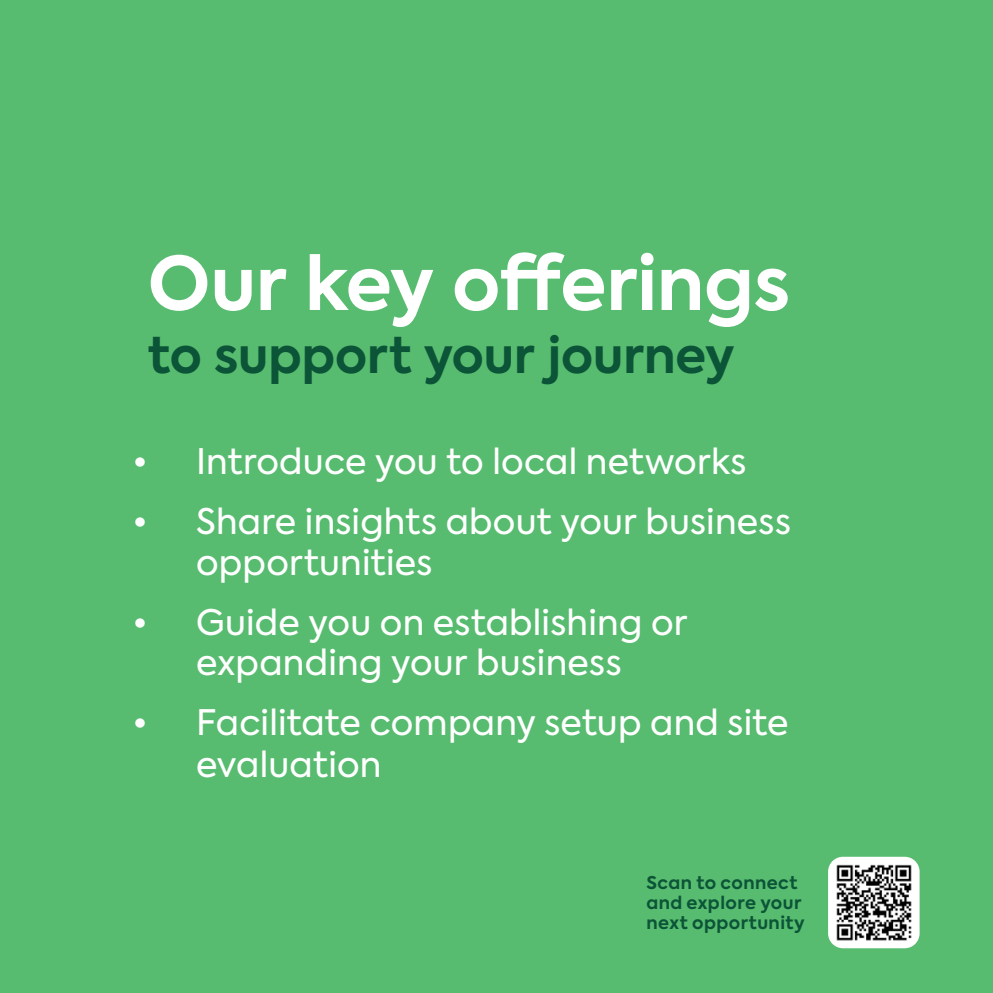
<style>
.page{position:relative;width:993px;height:993px;background:#fff}
.page>*{position:absolute;margin:0;border:0;box-sizing:border-box;transform-origin:0 0}
.t1{font:700 73.5px "Axiforma";color:#fff}
.t2{font:700 49px "Axiforma";color:#0c5437}
.t3{font:35px/40.2px "Axiforma";letter-spacing:.005em;color:#fff}
.t4{font:700 17.5px/20.3px "Axiforma";letter-spacing:.025em;color:#0c5437}
</style>
<div class="page">
<div style="left:0;top:0;width:992px;height:992px;background:#57bc6f"></div>
<img style="left:828px;top:856px;width:91px;height:91px">
<p class="t1" style="left:148px;top:233px;width:643px">Our key offerings</p>
<p class="t2" style="left:148px;top:322px;width:588px">to support your journey</p>
<p class="t3" style="left:133px;top:442px;width:614px">• Introduce you to local networks</p>
<p class="t3" style="left:196px;top:502px;width:596px;text-indent:-63px">• Share insights about your business opportunities</p>
<p class="t3" style="left:133px;top:602px;width:556px;text-align:center">• Guide you on establishing or expanding your business</p>
<p class="t3" style="left:196px;top:701px;width:593px;line-height:42px;text-indent:-63px">• Facilitate company setup and site evaluation</p>
<p class="t4" style="left:646px;top:872px;width:152px">Scan to connect</p>
<p class="t4" style="left:646px;top:892px;width:160px">and explore your next opportunity</p>
</div>
